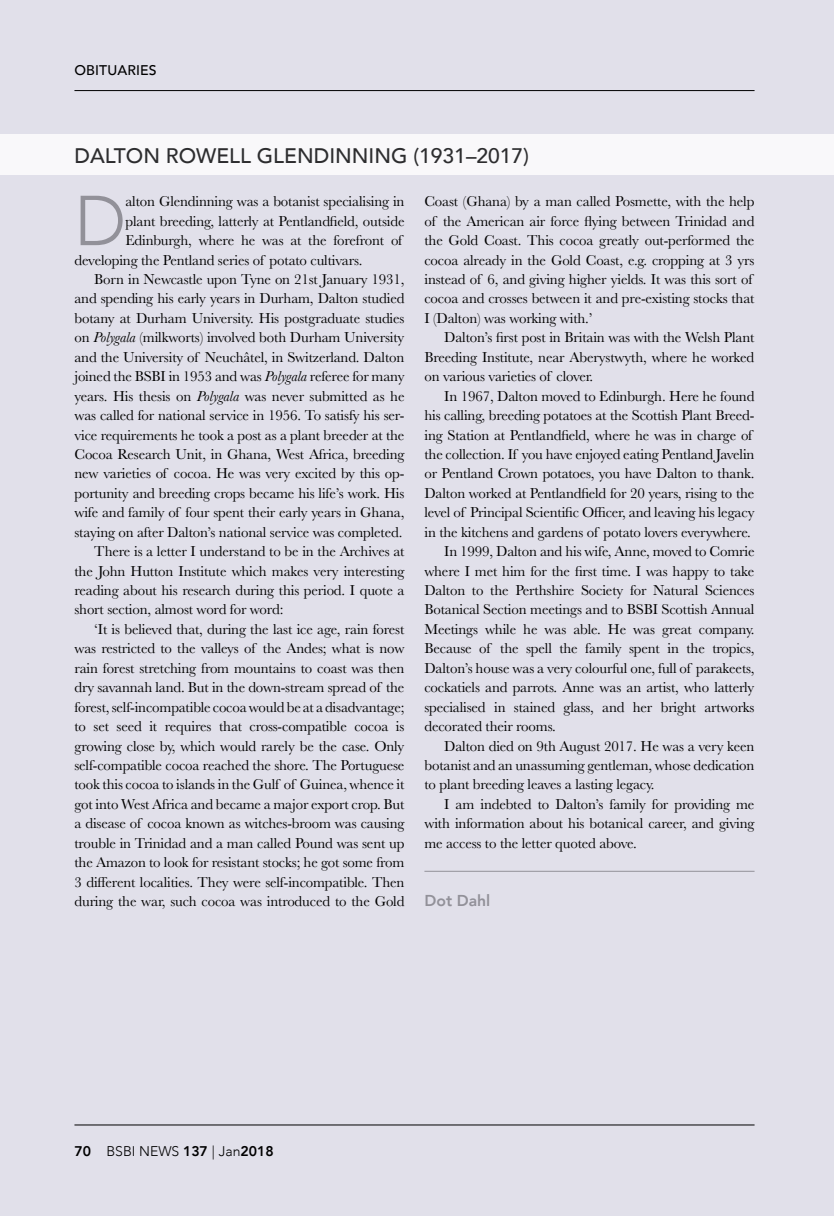
<style>
.page{position:relative;width:834px;height:1216px;background:#fff}
.page>*{position:absolute;margin:0;border:0;box-sizing:border-box;transform-origin:0 0}
.t1{font:300 69.83px "Avenir";color:#929199}
.t2{font:500 21px "Avenir";color:#000}
.t3{font:800 15.75px "Avenir";color:#929199}
.t4{font:14.88px/19.4px "Baskerville";letter-spacing:-.01em;color:#000}
.t5{font:300 14px "Avenir";color:#000}
.t6{font:500 14px "Avenir";letter-spacing:.01em;color:#000}
.s1{font-style:italic}
.s2{font-weight:800}
</style>
<div class="page">
<div style="left:0;top:0;width:833px;height:1215px;background:#e1e0ea"></div>
<hr style="left:74px;top:1124px;width:680px;height:1px;background:#000">
<hr style="left:74px;top:90px;width:680px;height:1px;background:#000">
<hr style="left:424px;top:870px;width:330px;height:1px;background:#929199">
<div style="left:0;top:134px;width:833px;height:41px;background:#f9f8fa"></div>
<p class="t6" style="left:74px;top:58px;width:84px">OBITUARIES</p>
<h2 class="t2" style="left:74px;top:138px;width:456px">DALTON ROWELL GLENDINNING (1931–2017)</h2>
<h1 class="t1" style="left:74px;top:180px;width:53px">D</h1>
<p class="t4" style="left:125px;top:192px;width:280px">alton Glendinning was a botanist specialising in</p>
<p class="t4" style="left:125px;top:211px;width:280px">plant breeding, latterly at Pentlandfield, outside</p>
<p class="t4" style="left:125px;top:231px;width:278px">Edinburgh, where he was at the forefront of</p>
<p class="t4" style="left:74px;top:250px;width:289px">developing the Pentland series of potato cultivars.</p>
<p class="t4" style="left:94px;top:270px;width:311px">Born in Newcastle upon Tyne on 21st January 1931,</p>
<p class="t4" style="left:74px;top:289px;width:331px">and spending his early years in Durham, Dalton studied</p>
<p class="t4" style="left:74px;top:308px;width:331px">botany at Durham University. His postgraduate studies</p>
<p class="t4" style="left:74px;top:328px;width:331px">on <span class="s1">Polygala</span> (milkworts) involved both Durham University</p>
<p class="t4" style="left:74px;top:347px;width:331px">and the University of Neuchâtel, in Switzerland. Dalton</p>
<p class="t4" style="left:74px;top:367px;width:331px">joined the BSBI in 1953 and was <span class="s1">Polygala</span> referee for many</p>
<p class="t4" style="left:74px;top:386px;width:331px">years. His thesis on <span class="s1">Polygala</span> was never submitted as he</p>
<p class="t4" style="left:74px;top:406px;width:331px">was called for national service in 1956. To satisfy his ser-</p>
<p class="t4" style="left:74px;top:425px;width:331px">vice requirements he took a post as a plant breeder at the</p>
<p class="t4" style="left:74px;top:444px;width:331px">Cocoa Research Unit, in Ghana, West Africa, breeding</p>
<p class="t4" style="left:74px;top:464px;width:331px">new varieties of cocoa. He was very excited by this op-</p>
<p class="t4" style="left:74px;top:483px;width:331px">portunity and breeding crops became his life’s work. His</p>
<p class="t4" style="left:74px;top:503px;width:331px">wife and family of four spent their early years in Ghana,</p>
<p class="t4" style="left:74px;top:522px;width:329px">staying on after Dalton’s national service was completed.</p>
<p class="t4" style="left:94px;top:542px;width:311px">There is a letter I understand to be in the Archives at</p>
<p class="t4" style="left:74px;top:561px;width:331px">the John Hutton Institute which makes very interesting</p>
<p class="t4" style="left:74px;top:580px;width:331px">reading about his research during this period. I quote a</p>
<p class="t4" style="left:74px;top:600px;width:210px">short section, almost word for word:</p>
<p class="t4" style="left:94px;top:619px;width:311px">‘It is believed that, during the last ice age, rain forest</p>
<p class="t4" style="left:74px;top:639px;width:331px">was restricted to the valleys of the Andes; what is now</p>
<p class="t4" style="left:74px;top:658px;width:331px">rain forest stretching from mountains to coast was then</p>
<p class="t4" style="left:74px;top:678px;width:331px">dry savannah land. But in the down-stream spread of the</p>
<p class="t4" style="left:74px;top:697px;width:331px">forest, self-incompatible cocoa would be at a disadvantage;</p>
<p class="t4" style="left:74px;top:716px;width:331px">to set seed it requires that cross-compatible cocoa is</p>
<p class="t4" style="left:74px;top:736px;width:331px">growing close by, which would rarely be the case. Only</p>
<p class="t4" style="left:74px;top:755px;width:331px">self-compatible cocoa reached the shore. The Portuguese</p>
<p class="t4" style="left:74px;top:775px;width:331px">took this cocoa to islands in the Gulf of Guinea, whence it</p>
<p class="t4" style="left:74px;top:794px;width:331px">got into West Africa and became a major export crop. But</p>
<p class="t4" style="left:74px;top:814px;width:331px">a disease of cocoa known as witches-broom was causing</p>
<p class="t4" style="left:74px;top:833px;width:331px">trouble in Trinidad and a man called Pound was sent up</p>
<p class="t4" style="left:74px;top:852px;width:331px">the Amazon to look for resistant stocks; he got some from</p>
<p class="t4" style="left:74px;top:872px;width:331px">3 different localities. They were self-incompatible. Then</p>
<p class="t4" style="left:74px;top:891px;width:331px">during the war, such cocoa was introduced to the Gold</p>
<p class="t4" style="left:424px;top:192px;width:331px">Coast (Ghana) by a man called Posmette, with the help of the American air force flying between Trinidad and the Gold Coast. This cocoa greatly out-performed the cocoa already in the Gold Coast, e.g. cropping at 3 yrs instead of 6, and giving higher yields. It was this sort of cocoa and crosses between it and pre-existing stocks that I (Dalton) was working with.’</p>
<p class="t4" style="left:424px;top:328px;width:331px;text-align:justify;text-indent:20px">Dalton’s first post in Britain was with the Welsh Plant Breeding Institute, near Aberystwyth, where he worked on various varieties of clover.</p>
<p class="t4" style="left:444px;top:386px;width:311px">In 1967, Dalton moved to Edinburgh. Here he found</p>
<p class="t4" style="left:424px;top:406px;width:331px">his calling, breeding potatoes at the Scottish Plant Breed-</p>
<p class="t4" style="left:424px;top:425px;width:329px">ing Station at Pentlandfield, where he was in charge of</p>
<p class="t4" style="left:424px;top:444px;width:331px">the collection. If you have enjoyed eating Pentland Javelin</p>
<p class="t4" style="left:424px;top:464px;width:331px">or Pentland Crown potatoes, you have Dalton to thank.</p>
<p class="t4" style="left:424px;top:483px;width:331px">Dalton worked at Pentlandfield for 20 years, rising to the</p>
<p class="t4" style="left:424px;top:503px;width:331px">level of Principal Scientific Officer, and leaving his legacy</p>
<p class="t4" style="left:424px;top:522px;width:328px">in the kitchens and gardens of potato lovers everywhere.</p>
<p class="t4" style="left:444px;top:542px;width:312px">In 1999, Dalton and his wife, Anne, moved to Comrie</p>
<p class="t4" style="left:424px;top:561px;width:331px">where I met him for the first time. I was happy to take</p>
<p class="t4" style="left:424px;top:580px;width:331px">Dalton to the Perthshire Society for Natural Sciences</p>
<p class="t4" style="left:424px;top:600px;width:331px">Botanical Section meetings and to BSBI Scottish Annual</p>
<p class="t4" style="left:424px;top:619px;width:331px">Meetings while he was able. He was great company.</p>
<p class="t4" style="left:424px;top:639px;width:331px">Because of the spell the family spent in the tropics,</p>
<p class="t4" style="left:424px;top:658px;width:331px">Dalton’s house was a very colourful one, full of parakeets,</p>
<p class="t4" style="left:424px;top:678px;width:331px">cockatiels and parrots. Anne was an artist, who latterly</p>
<p class="t4" style="left:424px;top:697px;width:331px">specialised in stained glass, and her bright artworks</p>
<p class="t4" style="left:424px;top:716px;width:133px">decorated their rooms.</p>
<p class="t4" style="left:444px;top:736px;width:311px">Dalton died on 9th August 2017. He was a very keen</p>
<p class="t4" style="left:424px;top:755px;width:331px">botanist and an unassuming gentleman, whose dedication</p>
<p class="t4" style="left:424px;top:775px;width:232px">to plant breeding leaves a lasting legacy.</p>
<p class="t4" style="left:444px;top:794px;width:311px">I am indebted to Dalton’s family for providing me</p>
<p class="t4" style="left:424px;top:814px;width:331px">with information about his botanical career, and giving</p>
<p class="t4" style="left:424px;top:833px;width:214px">me access to the letter quoted above.</p>
<p class="t3" style="left:424px;top:888px;width:67px">Dot Dahl</p>
<p class="t5" style="left:74px;top:1142px;width:201px"><span class="s2">70</span> BSBI NEWS <span class="s2">137</span> | Jan<span class="s2">2018</span></p>
</div>
